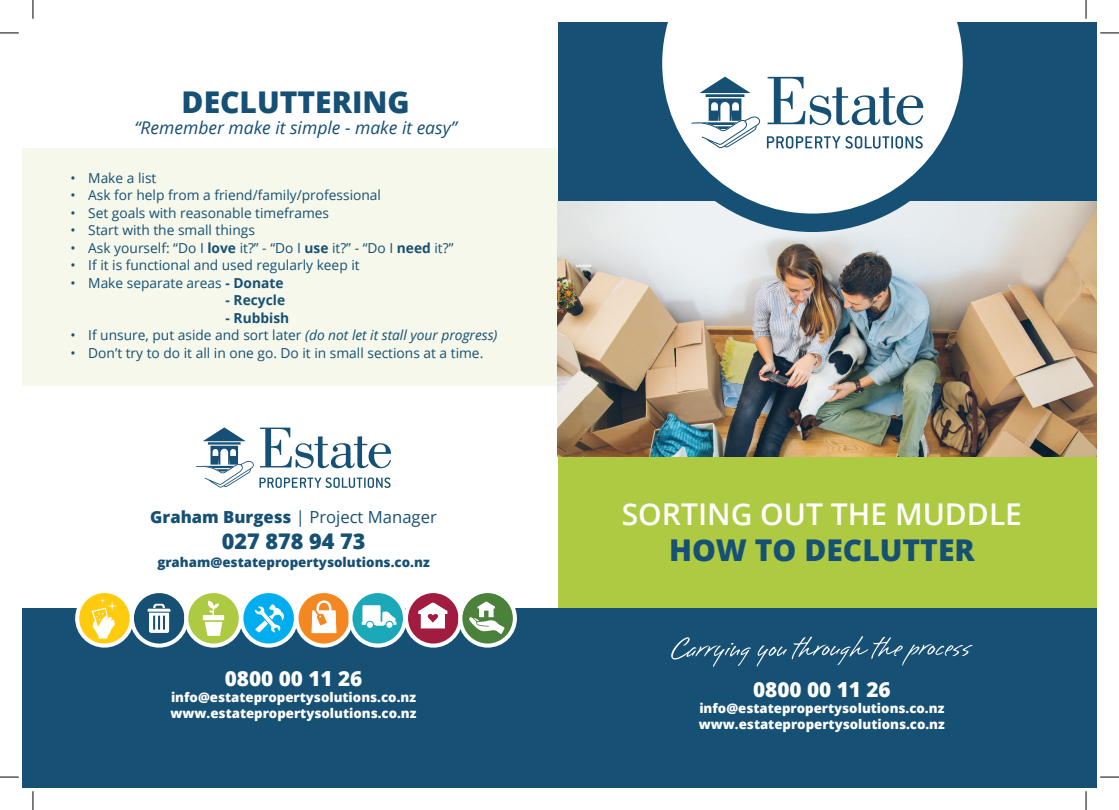
<style>
.page{position:relative;width:1119px;height:810px;background:#fff}
.page>*{position:absolute;margin:0;border:0;box-sizing:border-box;transform-origin:0 0}
.t1{font:800 30px "Open Sans";color:#165074}
.t2{font:600 30px "Open Sans";color:#fff}
.t3{font:800 21.62px "Open Sans";color:#165074}
.t4{font:800 20.75px "Open Sans";color:#fff}
.t5{font:italic 17.5px "Open Sans";color:#165074}
.t6{font:16.62px "Open Sans";color:#165074}
.t7{font:13.75px "Open Sans";color:#165074}
.t8{font:700 13.75px "Open Sans";color:#165074}
.t9{font:800 13.25px/15.9px "Open Sans";color:#fff}
.t10{font:800 13.25px "Open Sans";color:#165074}
.s1{font-weight:700}
.s2{font-style:italic}
.s3{font-weight:800}
</style>
<div class="page">
<div style="left:22px;top:148px;width:535px;height:237px;background:#f5f8ea"></div>
<div style="left:557px;top:185px;width:539px;height:433px;background:#adca42"></div>
<div style="left:557px;top:22px;width:539px;height:180px;background:#165074"></div>
<div style="left:22px;top:608px;width:1074px;height:180px;background:#165074"></div>
<img style="left:557px;top:202px;width:539px;height:255px">
<svg style="left:643px;top:49px;width:338px;height:183px;fill:#165074"></svg>
<svg style="left:662px;top:22px;width:300px;height:192px;fill:#fff"></svg>
<svg style="left:766px;top:77px;width:157px;height:72px"></svg>
<svg style="left:691px;top:77px;width:69px;height:71px"></svg>
<svg style="left:196px;top:427px;width:195px;height:61px"></svg>
<svg style="left:671px;top:636px;width:301px;height:31px"></svg>
<div style="left:75px;top:589px;width:59px;height:59px;background:#fff;border-radius:50%"></div>
<div style="left:79px;top:593px;width:51px;height:51px;background:#fecb0e;border-radius:50%"></div>
<svg style="left:91px;top:598px;width:26px;height:41px"></svg>
<div style="left:130px;top:589px;width:58px;height:59px;background:#fff;border-radius:50%"></div>
<div style="left:134px;top:593px;width:50px;height:51px;background:#165074;border-radius:50%"></div>
<svg style="left:148px;top:604px;width:22px;height:29px"></svg>
<div style="left:184px;top:589px;width:59px;height:59px;background:#fff;border-radius:50%"></div>
<div style="left:188px;top:593px;width:51px;height:51px;background:#adca42;border-radius:50%"></div>
<svg style="left:203px;top:601px;width:21px;height:35px"></svg>
<div style="left:239px;top:589px;width:59px;height:59px;background:#fff;border-radius:50%"></div>
<div style="left:243px;top:593px;width:51px;height:51px;background:#00aeef;border-radius:50%"></div>
<svg style="left:255px;top:604px;width:29px;height:28px"></svg>
<div style="left:294px;top:589px;width:59px;height:59px;background:#fff;border-radius:50%"></div>
<div style="left:298px;top:593px;width:51px;height:51px;background:#f58721;border-radius:50%"></div>
<svg style="left:311px;top:600px;width:25px;height:33px"></svg>
<div style="left:348px;top:589px;width:59px;height:59px;background:#fff;border-radius:50%"></div>
<div style="left:352px;top:593px;width:51px;height:51px;background:#1ba8b9;border-radius:50%"></div>
<svg style="left:361px;top:605px;width:35px;height:23px"></svg>
<div style="left:404px;top:589px;width:58px;height:59px;background:#fff;border-radius:50%"></div>
<div style="left:408px;top:593px;width:50px;height:51px;background:#a21c40;border-radius:50%"></div>
<svg style="left:418px;top:602px;width:29px;height:26px"></svg>
<div style="left:458px;top:589px;width:59px;height:59px;background:#fff;border-radius:50%"></div>
<div style="left:462px;top:593px;width:51px;height:51px;background:#4a823c;border-radius:50%"></div>
<svg style="left:469px;top:601px;width:36px;height:33px"></svg>
<svg style="left:0;top:32px;width:19px;height:2px"></svg>
<svg style="left:1100px;top:32px;width:18px;height:2px"></svg>
<svg style="left:0;top:776px;width:19px;height:2px"></svg>
<svg style="left:1100px;top:776px;width:18px;height:2px"></svg>
<svg style="left:32px;top:0;width:2px;height:19px"></svg>
<svg style="left:32px;top:791px;width:2px;height:19px"></svg>
<svg style="left:1085px;top:0;width:1px;height:19px"></svg>
<svg style="left:1085px;top:791px;width:1px;height:19px"></svg>
<h1 class="t1" style="left:182px;top:79px;width:229px">DECLUTTERING</h1>
<p class="t5" style="left:134px;top:115px;width:324px">“Remember make it simple - make it easy”</p>
<p class="t7" style="left:70px;top:168px;width:87px">• Make a list</p>
<p class="t7" style="left:70px;top:186px;width:312px">• Ask for help from a friend/family/professional</p>
<p class="t7" style="left:70px;top:203px;width:260px">• Set goals with reasonable timeframes</p>
<p class="t7" style="left:70px;top:221px;width:186px">• Start with the small things</p>
<p class="t7" style="left:70px;top:238px;width:384px">• Ask yourself: “Do I <span class="s1">love</span> it?” - “Do I <span class="s1">use</span> it?” - “Do I <span class="s1">need</span> it?”</p>
<p class="t7" style="left:70px;top:256px;width:290px">• If it is functional and used regularly keep it</p>
<p class="t7" style="left:70px;top:274px;width:214px">• Make separate areas <span class="s1">- Donate</span></p>
<p class="t8" style="left:225px;top:291px;width:61px">- Recycle</p>
<p class="t8" style="left:225px;top:308px;width:65px">- Rubbish</p>
<p class="t7" style="left:70px;top:326px;width:428px">• If unsure, put aside and sort later <span class="s2">(do not let it stall your progress)</span></p>
<p class="t7" style="left:70px;top:344px;width:414px">• Don’t try to do it all in one go. Do it in small sections at a time.</p>
<p class="t6" style="left:150px;top:505px;width:288px"><span class="s3">Graham Burgess</span> | Project Manager</p>
<h2 class="t3" style="left:222px;top:524px;width:145px">027 878 94 73</h2>
<p class="t10" style="left:157px;top:552px;width:274px">graham@estatepropertysolutions.co.nz</p>
<h3 class="t4" style="left:225px;top:663px;width:139px">0800 00 11 26</h3>
<p class="t9" style="left:170px;top:689px;width:247px">info@estatepropertysolutions.co.nz www.estatepropertysolutions.co.nz</p>
<h1 class="t2" style="left:621px;top:493px;width:401px">SORTING OUT THE MUDDLE</h1>
<h1 class="t1" style="left:669px;top:527px;width:307px">HOW TO DECLUTTER</h1>
<h3 class="t4" style="left:752px;top:674px;width:139px">0800 00 11 26</h3>
<p class="t9" style="left:698px;top:700px;width:247px">info@estatepropertysolutions.co.nz www.estatepropertysolutions.co.nz</p>
</div>
